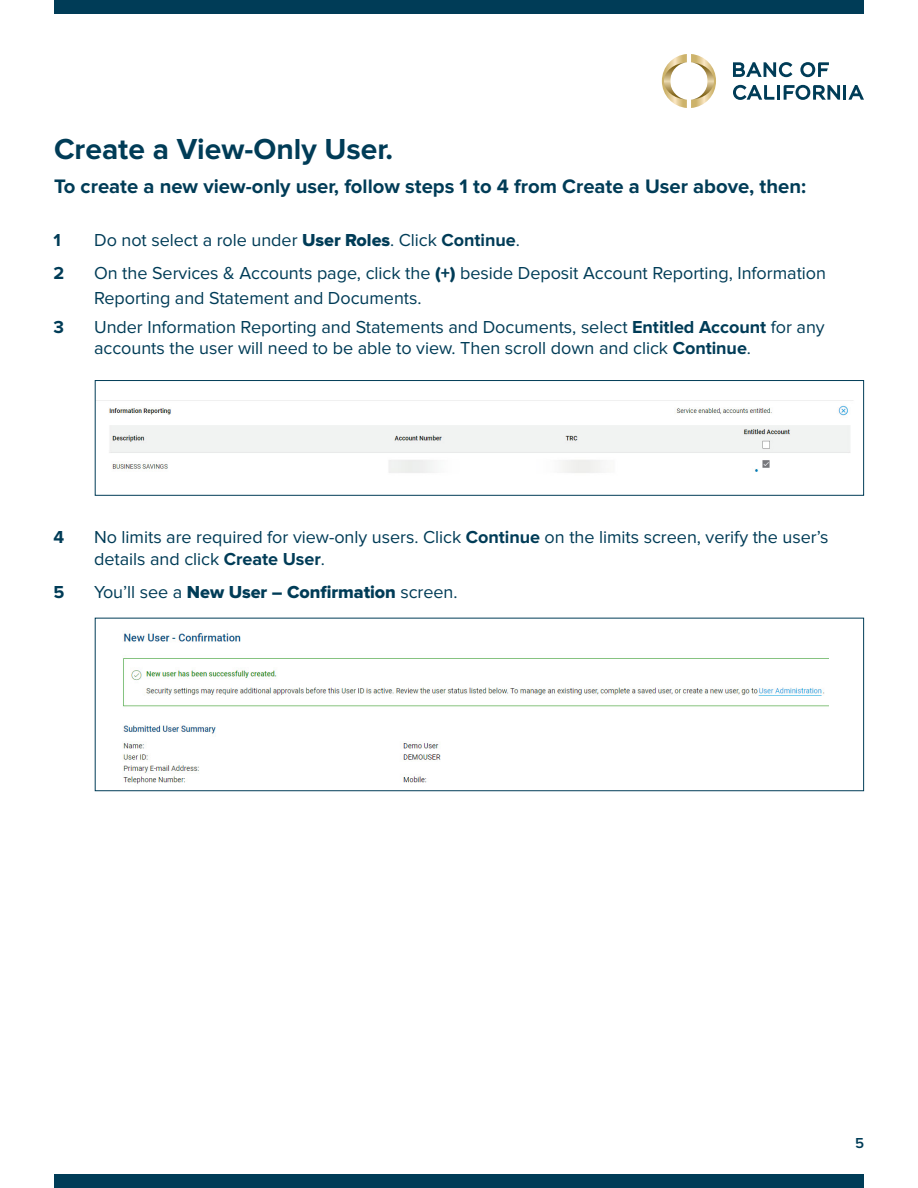
<style>
.page{position:relative;width:918px;height:1188px;background:#fff}
.page>*{position:absolute;margin:0;border:0;box-sizing:border-box;transform-origin:0 0}
.t1{font:700 30px "Proxima Nova";color:#003c57}
.t2{font:700 20.25px "Proxima Nova";color:#003c57}
.t3{font:18px "Proxima Nova";letter-spacing:-.005em;color:#003c57}
.t4{font:18px "Proxima Nova Extrabld";letter-spacing:-.005em;color:#003c57}
.t5{font:700 18px "Proxima Nova";color:#003c57}
.t6{font:600 15px "Proxima Nova";color:#003c57}
.s1{font-family:"Proxima Nova Extrabld"}
.s2{font-weight:700}
.s3{font-family:"Proxima Nova"}
</style>
<div class="page">
<div style="left:54px;top:0;width:810px;height:14px;background:#003c57"></div>
<div style="left:54px;top:1174px;width:810px;height:14px;background:#003c57"></div>
<svg style="left:662px;top:54px;width:54px;height:54px"></svg>
<svg style="left:733px;top:62px;width:131px;height:38px"></svg>
<img style="left:123px;top:633px;width:705px;height:151px">
<div style="left:95px;top:618px;width:769px;height:173px;border:1px solid #003c57"></div>
<img style="left:109px;top:405px;width:742px;height:68px">
<div style="left:95px;top:380px;width:769px;height:116px;border:1px solid #003c57"></div>
<p class="t1" style="left:54px;top:135px;width:341px">Create a View-Only User.</p>
<p class="t2" style="left:54px;top:177px;width:754px">To create a new view-only user, follow steps 1 to 4 from Create a User above, then:</p>
<p class="t5" style="left:54px;top:232px;width:9px">1</p>
<p class="t3" style="left:94px;top:232px;width:427px">Do not select a role under <span class="s1">User Roles</span>. Click <span class="s2">Continue</span>.</p>
<p class="t5" style="left:54px;top:265px;width:12px">2</p>
<p class="t3" style="left:94px;top:265px;width:733px">On the Services &amp; Accounts page, click the <span class="s1">(+)</span> beside Deposit Account Reporting, Information</p>
<p class="t3" style="left:94px;top:289px;width:329px">Reporting and Statement and Documents.</p>
<p class="t5" style="left:54px;top:319px;width:12px">3</p>
<p class="t3" style="left:94px;top:319px;width:732px">Under Information Reporting and Statements and Documents, select <span class="s2">Entitled Account</span> for any</p>
<p class="t3" style="left:94px;top:340px;width:658px">accounts the user will need to be able to view. Then scroll down and click <span class="s2">Continue</span>.</p>
<p class="t5" style="left:54px;top:529px;width:12px">4</p>
<p class="t3" style="left:94px;top:529px;width:736px">No limits are required for view-only users. Click <span class="s2">Continue</span> on the limits screen, verify the user’s</p>
<p class="t3" style="left:94px;top:551px;width:232px">details and click <span class="s2">Create User</span>.</p>
<p class="t5" style="left:54px;top:584px;width:12px">5</p>
<p class="t4" style="left:94px;top:584px;width:365px"><span class="s3">You’ll see a</span> New User – Confirmation <span class="s3">screen.</span></p>
<p class="t6" style="left:855px;top:1136px;width:10px">5</p>
</div>
